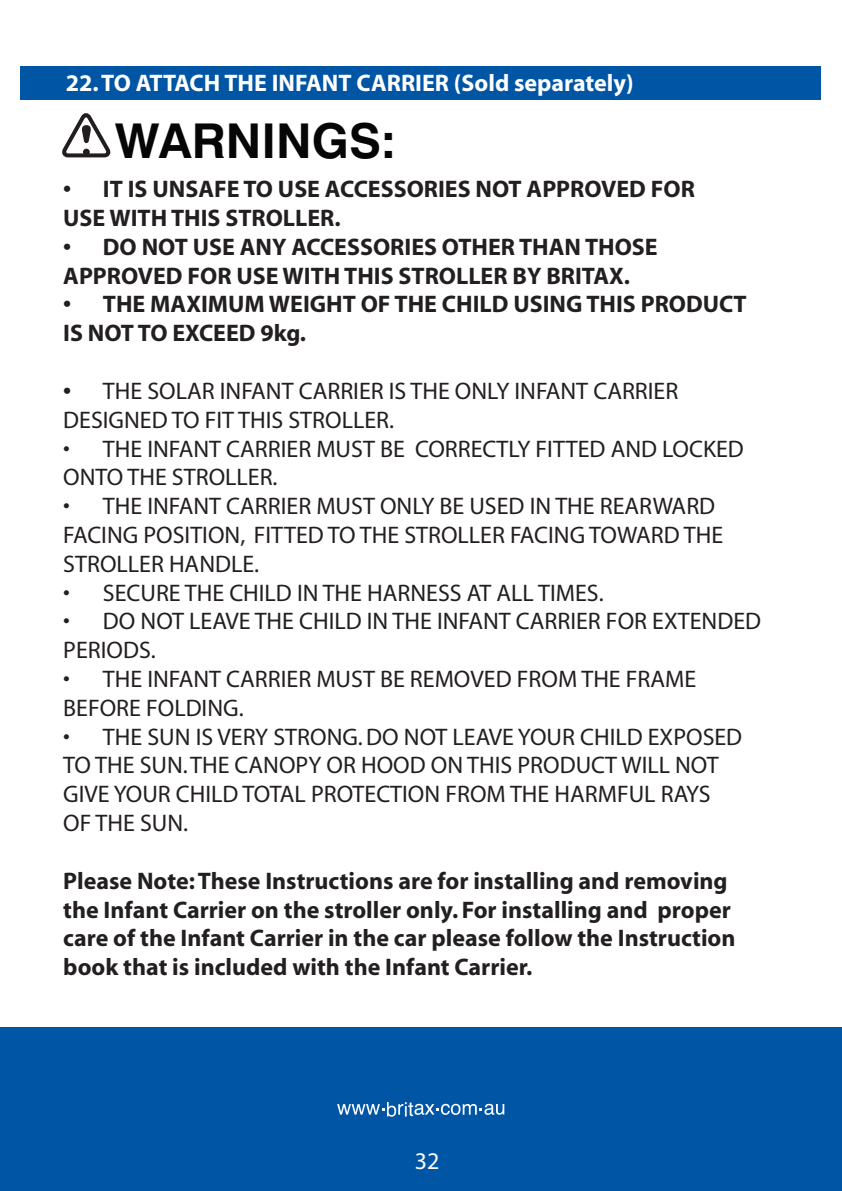
<style>
.page{position:relative;width:842px;height:1191px;background:#fff}
.page>*{position:absolute;margin:0;border:0;box-sizing:border-box;transform-origin:0 0}
.t1{font:700 48px "Swiss 721 BT";color:#050605}
.t2{font:24px/28.8px "Myriad";color:#231f20}
.t3{font:700 24px/28.8px "Myriad";color:#231f20}
.t4{font:700 24px "Myriad";color:#fff}
.t5{font:24px "Myriad";color:#fff}
.s1{font-weight:700}
</style>
<div class="page">
<div style="left:0;top:1027px;width:842px;height:164px;background:#0155a5"></div>
<svg style="left:337px;top:1102px;width:167px;height:14px"></svg>
<div style="left:21px;top:66px;width:800px;height:33px;background:#0155a5"></div>
<svg style="left:62px;top:113px;width:49px;height:45px"></svg>
<p class="t4" style="left:66px;top:71px;width:569px">22. TO ATTACH THE INFANT CARRIER (Sold separately)</p>
<h1 class="t1" style="left:115px;top:111px;width:283px">WARNINGS:</h1>
<p class="t3" style="left:63px;top:176px;width:633px">• IT IS UNSAFE TO USE ACCESSORIES NOT APPROVED FOR<br>USE WITH THIS STROLLER.</p>
<p class="t3" style="left:63px;top:233px;width:596px">• DO NOT USE ANY ACCESSORIES OTHER THAN THOSE<br>APPROVED FOR USE WITH THIS STROLLER BY BRITAX.</p>
<p class="t3" style="left:63px;top:291px;width:685px">• THE MAXIMUM WEIGHT OF THE CHILD USING THIS PRODUCT<br>IS NOT TO EXCEED 9kg.</p>
<p class="t2" style="left:63px;top:377px;width:616px"><span class="s1">•</span> THE SOLAR INFANT CARRIER IS THE ONLY INFANT CARRIER<br>DESIGNED TO FIT THIS STROLLER.</p>
<p class="t2" style="left:63px;top:435px;width:682px">• THE INFANT CARRIER MUST BE CORRECTLY FITTED AND LOCKED<br>ONTO THE STROLLER.</p>
<p class="t2" style="left:63px;top:493px;width:661px">• THE INFANT CARRIER MUST ONLY BE USED IN THE REARWARD<br>FACING POSITION, FITTED TO THE STROLLER FACING TOWARD THE<br>STROLLER HANDLE.</p>
<p class="t2" style="left:63px;top:579px;width:542px">• SECURE THE CHILD IN THE HARNESS AT ALL TIMES.</p>
<p class="t2" style="left:63px;top:608px;width:699px">• DO NOT LEAVE THE CHILD IN THE INFANT CARRIER FOR EXTENDED<br>PERIODS.</p>
<p class="t2" style="left:63px;top:665px;width:635px">• THE INFANT CARRIER MUST BE REMOVED FROM THE FRAME<br>BEFORE FOLDING.</p>
<p class="t2" style="left:63px;top:723px;width:680px">• THE SUN IS VERY STRONG. DO NOT LEAVE YOUR CHILD EXPOSED TO THE SUN. THE CANOPY OR HOOD ON THIS PRODUCT WILL NOT GIVE YOUR CHILD TOTAL PROTECTION FROM THE HARMFUL RAYS OF THE SUN.</p>
<p class="t3" style="left:63px;top:867px;width:674px">Please Note: These Instructions are for installing and removing the Infant Carrier on the stroller only. For installing and proper care of the Infant Carrier in the car please follow the Instruction book that is included with the Infant Carrier.</p>
<p class="t5" style="left:415px;top:1149px;width:26px">32</p>
</div>
